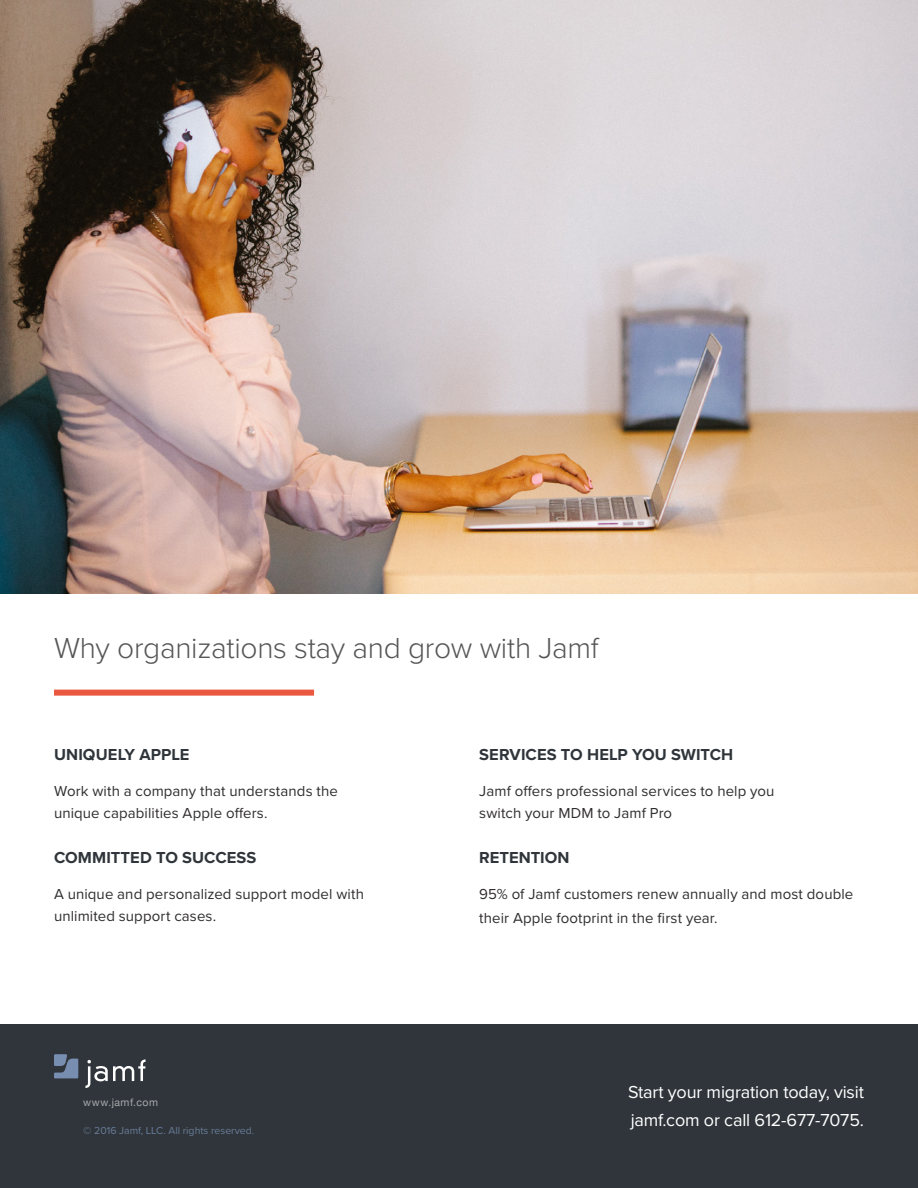
<style>
.page{position:relative;width:918px;height:1188px;background:#fff}
.page>*{position:absolute;margin:0;border:0;box-sizing:border-box;transform-origin:0 0}
.First_HEADLINE{font:300 30px "Proxima Nova";letter-spacing:-.01em;color:#575555}
.t1{font:18px "Proxima Nova";letter-spacing:-.01em;color:#fff}
.SUBHEAD{font:700 16.5px "Proxima Nova";letter-spacing:.005em;color:#2f353a}
.Body_Copy{font:15px/22.5px "Proxima Nova";letter-spacing:.005em;color:#302d2d}
.t2{font:10.5px "Proxima Nova";color:#788eb1}
.t3{font:10.5px "Helvetica Neue";letter-spacing:.045em;color:#a7a9ac}
</style>
<div class="page">
<div style="left:0;top:1025px;width:918px;height:163px;background:#2f353a"></div>
<div style="left:54px;top:690px;width:260px;height:6px;background:#e9583f"></div>
<svg style="left:85px;top:1059px;width:61px;height:29px"></svg>
<svg style="left:54px;top:1054px;width:24px;height:24px"></svg>
<img style="left:0;top:0;width:918px;height:594px">
<p class="First_HEADLINE" style="left:54px;top:630px;width:546px">Why organizations stay and grow with Jamf</p>
<p class="SUBHEAD" style="left:54px;top:745px;width:137px">UNIQUELY APPLE</p>
<p class="Body_Copy" style="left:54px;top:780px;width:286px">Work with a company that understands the unique capabilities Apple offers.</p>
<p class="SUBHEAD" style="left:54px;top:847px;width:204px">COMMITTED TO SUCCESS</p>
<p class="Body_Copy" style="left:54px;top:883px;width:312px">A unique and personalized support model with unlimited support cases.</p>
<p class="t3" style="left:83px;top:1096px;width:76px">www.jamf.com</p>
<p class="t2" style="left:83px;top:1124px;width:172px">© 2016 Jamf, LLC. All rights reserved.</p>
<p class="SUBHEAD" style="left:479px;top:745px;width:256px">SERVICES TO HELP YOU SWITCH</p>
<p class="Body_Copy" style="left:479px;top:780px;width:297px">Jamf offers professional services to help you switch your MDM to Jamf Pro</p>
<p class="SUBHEAD" style="left:479px;top:847px;width:92px">RETENTION</p>
<p class="Body_Copy" style="left:479px;top:882px;width:376px;line-height:24px">95% of Jamf customers renew annually and most double their Apple footprint in the first year.</p>
<p class="t1" style="left:628px;top:1081px;width:237px">Start your migration today, visit</p>
<p class="t1" style="left:631px;top:1110px;width:235px">jamf.com or call 612-677-7075.</p>
</div>
